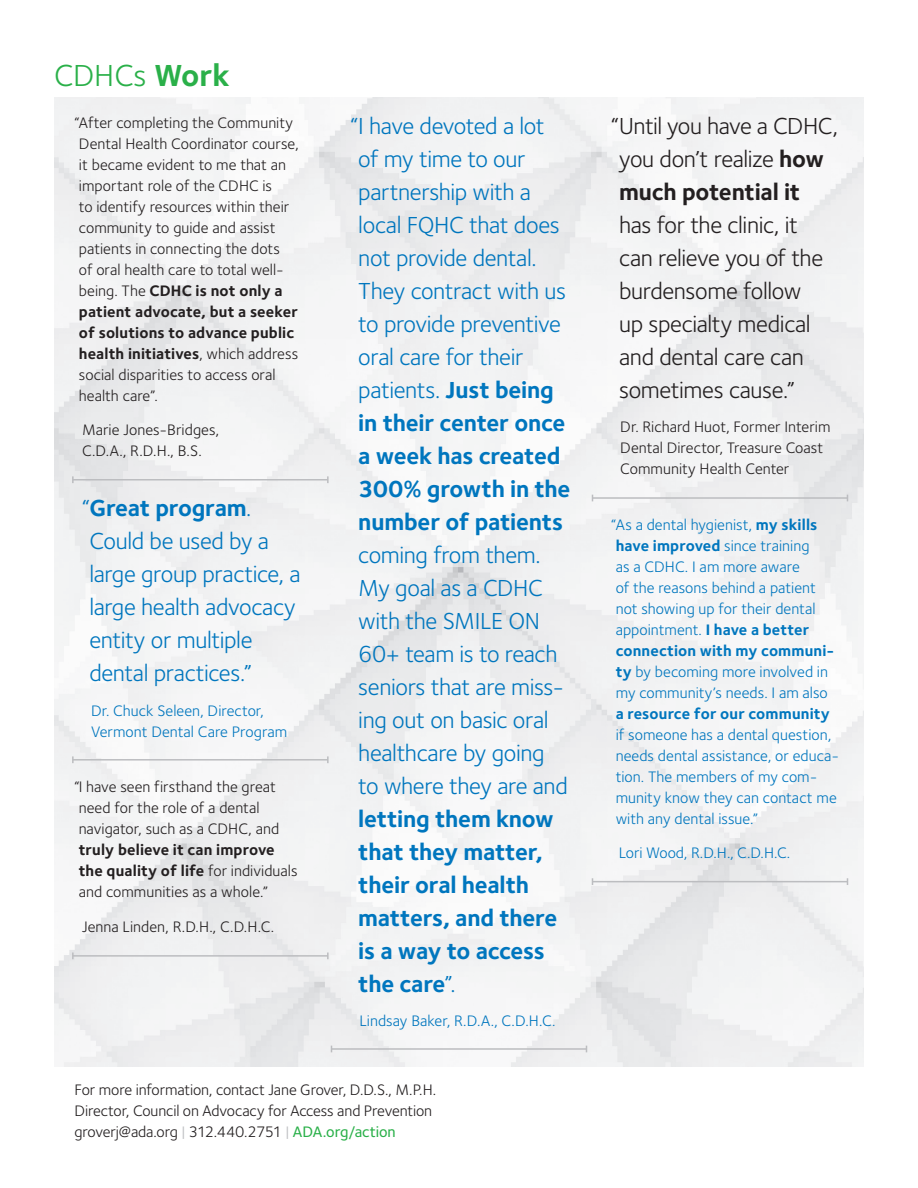
<style>
.page{position:relative;width:918px;height:1188px;background:#fff}
.page>*{position:absolute;margin:0;border:0;box-sizing:border-box;transform-origin:0 0}
.t1{font:31.5px "Foundry Sterling";color:#2ab049}
.t2{font:24px/33px "Foundry Sterling";letter-spacing:-.015em;color:#0076be}
.t3{font:24px/33px "Foundry Sterling";letter-spacing:-.015em;color:#231f20}
.t4{font:700 24px/33px "Foundry Sterling";letter-spacing:-.01em;color:#0076be}
.t5{font:15.75px/21px "Foundry Sterling";color:#231f20}
.t6{font:15.75px/21px "Foundry Sterling";color:#0076be}
.t7{font:700 15.75px/21px "Foundry Sterling";letter-spacing:.005em;color:#231f20}
.t8{font:700 15.75px "Foundry Sterling";letter-spacing:.01em;color:#0076be}
.s1{font-weight:700}
.s2{font-weight:400}
.s3{color:#bcbdc0}
.s4{font-weight:500;color:#2ab049}
</style>
<div class="page">
<hr style="left:73px;top:759px;width:255px;height:2px;background:#bcbdc0">
<svg style="left:327px;top:756px;width:2px;height:7px"></svg>
<svg style="left:72px;top:756px;width:2px;height:7px"></svg>
<hr style="left:73px;top:955px;width:255px;height:2px;background:#bcbdc0">
<svg style="left:327px;top:952px;width:2px;height:7px"></svg>
<svg style="left:72px;top:952px;width:2px;height:7px"></svg>
<hr style="left:73px;top:479px;width:255px;height:2px;background:#bcbdc0">
<svg style="left:327px;top:476px;width:2px;height:7px"></svg>
<svg style="left:72px;top:476px;width:2px;height:7px"></svg>
<hr style="left:592px;top:497px;width:256px;height:2px;background:#bcbdc0">
<hr style="left:592px;top:881px;width:256px;height:1px;background:#bcbdc0">
<hr style="left:332px;top:1048px;width:254px;height:2px;background:#bcbdc0">
<h1 class="t1" style="left:54px;top:53px;width:177px">CDHCs <span class="s1">Work</span></h1>
<p class="t5" style="left:75px;top:111px;width:226px">“ After completing the Community<br>Dental Health Coordinator course, it became evident to me that an important role of the CDHC is<br>to identify resources within their community to guide and assist patients in connecting the dots<br>of oral health care to total well&shy;being. The <span class="s1">CDHC is not only a patient advocate, but a seeker of solutions to advance public health initiatives</span>, which address social disparities to access oral health care”.</p>
<p class="t5" style="left:82px;top:419px;width:139px">Marie Jones-Bridges,<br>C.D.A., R.D.H., B.S.</p>
<h2 class="t2" style="left:89px;top:491px;width:213px;text-indent:-7px">“ <span class="s1">Great program</span>.<br>Could be used by a large group practice, a large health advocacy entity or multiple dental practices.”</h2>
<p class="t6" style="left:91px;top:699px;width:198px">Dr. Chuck Seleen, Director,<br>Vermont Dental Care Program</p>
<p class="t5" style="left:75px;top:776px;width:206px">“I have seen firsthand the great need for the role of a dental navigator, such as a CDHC, and</p>
<p class="t7" style="left:79px;top:839px;width:220px">truly believe it can improve the quality of life <span class="s2">for individuals and communities as a whole.”</span></p>
<p class="t5" style="left:82px;top:915px;width:194px">Jenna Linden, R.D.H., C.D.H.C.</p>
<p class="t2" style="left:358px;top:109px;width:214px;text-indent:-8px">“ I have devoted a lot of my time to our partnership with a local FQHC that does not provide dental.<br>They contract with us to provide preventive oral care for their patients. <span class="s1">Just being in their center once a week has created<br>300% growth in the number of patients</span></p>
<h2 class="t2" style="left:358px;top:538px;width:211px">coming from them.<br>My goal as a CDHC with the SMILE ON<br>60+ team is to reach seniors that are miss&shy;ing out on basic oral healthcare by going to where they are and</h2>
<h2 class="t4" style="left:358px;top:802px;width:200px">letting them know that they matter, their oral health matters, and there is a way to access the care<span class="s2">”.</span></h2>
<p class="t6" style="left:359px;top:1010px;width:198px">Lindsay Baker, R.D.A., C.D.H.C.</p>
<p class="t5" style="left:75px;top:1079px;width:363px">For more information, contact Jane Grover, D.D.S., M.P.H.<br>Director, Council on Advocacy for Access and Prevention groverj@ada.org <span class="s3">|</span> 312.440.2751 <span class="s3">|</span> <span class="s4">ADA.org/action</span></p>
<h2 class="t3" style="left:619px;top:109px;width:220px;text-indent:-8px">“ Until you have a CDHC, you don’t realize <span class="s1">how much potential it</span></h2>
<h2 class="t3" style="left:619px;top:208px;width:206px">has for the clinic, it can relieve you of the burdensome follow up specialty medical and dental care can sometimes cause.”</h2>
<p class="t5" style="left:620px;top:416px;width:212px">Dr. Richard Huot, Former Interim<br>Dental Director, Treasure Coast<br>Community Health Center</p>
<p class="t6" style="left:611px;top:514px;width:225px">“ As a dental hygienist, <span class="s1">my skills have improved</span> since training<br>as a CDHC. I am more aware<br>of the reasons behind a patient not showing up for their dental appointment. <span class="s1">I have a better connection with my communi&shy;ty</span> by becoming more involved in my community’s needs. I am also</p>
<p class="t8" style="left:616px;top:703px;width:216px">a resource for our community</p>
<p class="t6" style="left:616px;top:724px;width:225px">if someone has a dental question, needs dental assistance, or educa&shy;tion. The members of my com&shy;munity know they can contact me with any dental issue.”</p>
<p class="t6" style="left:619px;top:842px;width:173px">Lori Wood, R.D.H., C.D.H.C.</p>
</div>
